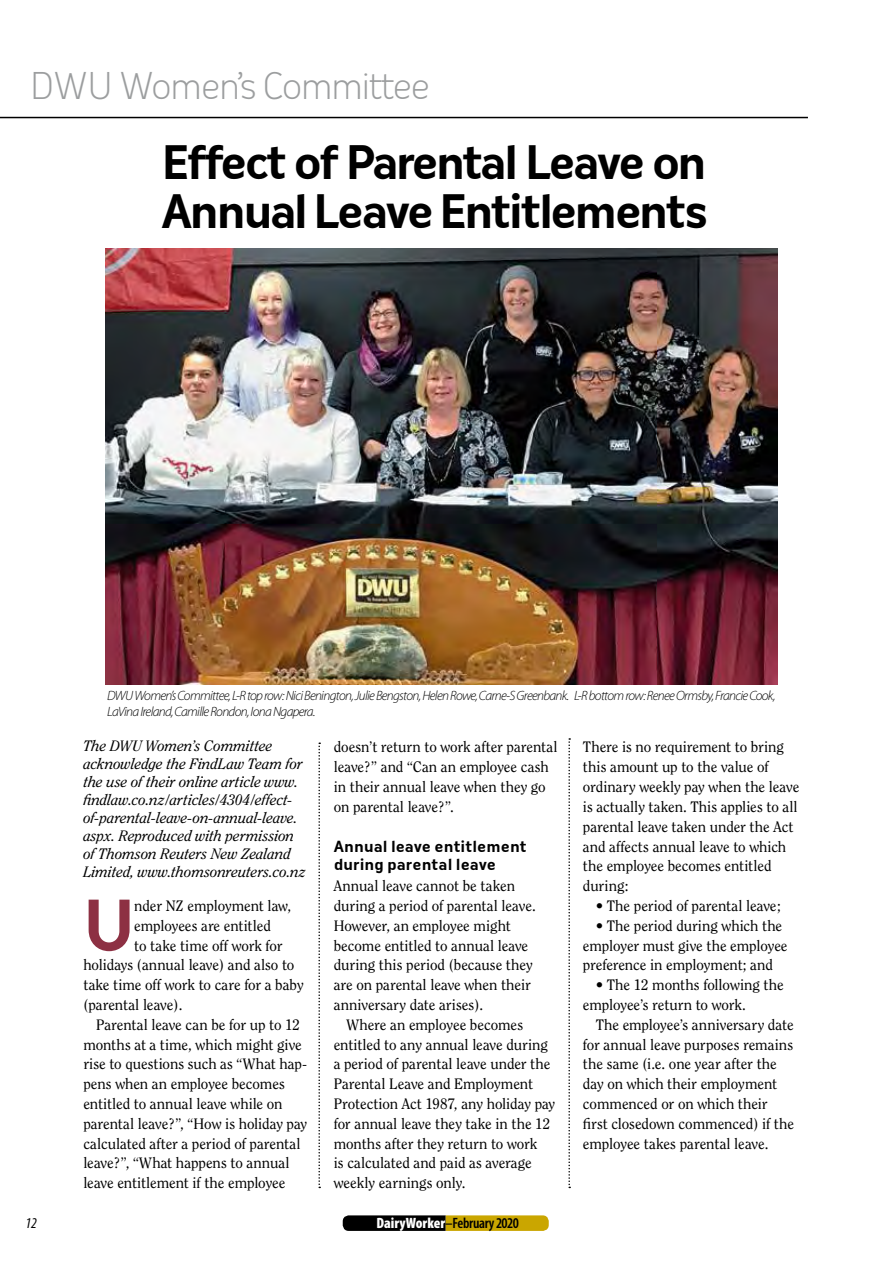
<style>
.page{position:relative;width:893px;height:1263px;background:#fff}
.page>*{position:absolute;margin:0;border:0;box-sizing:border-box;transform-origin:0 0}
.t1{font:700 67.8px "Oceania";color:#8d3043}
.t2{font:700 45px/49.5px "Oceania";letter-spacing:-.06em;color:#000}
.t3{font:300 36px "Oceania";letter-spacing:-.06em;color:#9c9e9f}
.t4{font:15px/19.8px "Clearface";letter-spacing:-.005em;color:#000}
.t5{font:italic 15px/18px "Clearface";letter-spacing:-.005em;color:#000}
.t6{font:700 15px/18px "Oceania";letter-spacing:.005em;color:#000}
.t7{font:600 condensed 15px "Myriad Pro";letter-spacing:-.02em;color:#000}
.t8{font:italic condensed 15px "Myriad Pro";color:#000}
.t9{font:italic 300 13.5px/16.2px "Myriad Pro";letter-spacing:-.05em;color:#000}
.s1{font-weight:900;color:#fff}
</style>
<div class="page">
<svg style="left:343px;top:1215px;width:206px;height:16px;background:#6b5a0a"></svg>
<hr style="left:0;top:117px;width:808px;height:1px;background:#000">
<svg style="left:318px;top:742px;width:2px;height:446px"></svg>
<svg style="left:568px;top:738px;width:2px;height:450px"></svg>
<img style="left:106px;top:249px;width:672px;height:435px">
<h3 class="t3" style="left:29px;top:65px;width:403px">DWU Women’s Committee</h3>
<h2 class="t2" style="left:161px;top:138px;width:548px">Effect of Parental Leave on<br>Annual Leave Entitlements</h2>
<p class="t9" style="left:107px;top:687px;width:670px">DWU Women’s Committee, L-R top row: Nici Benington, Julie Bengston, Helen Rowe, Carne-S Greenbank. L-R bottom row: Renee Ormsby, Francie Cook,<br>LaVina Ireland, Camille Rondon, Iona Ngapera.</p>
<p class="t5" style="left:83px;top:737px;width:224px">The DWU Women’s Committee acknowledge the FindLaw Team for the use of their online article www. findlaw.co.nz/articles/4304/effect&shy;of-parental-leave-on-annual-leave. aspx. Reproduced with permission of Thomson Reuters New Zealand Limited, www.thomsonreuters.co.nz</p>
<h1 class="t1" style="left:83px;top:885px;width:53px">U</h1>
<p class="t4" style="left:134px;top:896px;width:159px">nder NZ employment law,</p>
<p class="t4" style="left:134px;top:916px;width:138px">employees are entitled</p>
<p class="t4" style="left:134px;top:935px;width:150px">to take time off work for</p>
<p class="t4" style="left:83px;top:955px;width:213px">holidays (annual leave) and also to</p>
<p class="t4" style="left:83px;top:975px;width:222px">take time off work to care for a baby</p>
<p class="t4" style="left:83px;top:995px;width:101px">(parental leave).</p>
<p class="t4" style="left:96px;top:1015px;width:205px">Parental leave can be for up to 12</p>
<p class="t4" style="left:83px;top:1034px;width:220px">months at a time, which might give</p>
<p class="t4" style="left:83px;top:1054px;width:225px">rise to questions such as “What hap-</p>
<p class="t4" style="left:83px;top:1074px;width:203px">pens when an employee becomes</p>
<p class="t4" style="left:83px;top:1094px;width:201px">entitled to annual leave while on</p>
<p class="t4" style="left:83px;top:1114px;width:225px">parental leave?”, “How is holiday pay</p>
<p class="t4" style="left:83px;top:1133px;width:219px">calculated after a period of parental</p>
<p class="t4" style="left:83px;top:1153px;width:208px">leave?”, “What happens to annual</p>
<p class="t4" style="left:83px;top:1173px;width:204px">leave entitlement if the employee</p>
<p class="t4" style="left:334px;top:737px;width:225px">doesn’t return to work after parental leave?” and “Can an employee cash in their annual leave when they go on parental leave?”.</p>
<p class="t6" style="left:334px;top:837px;width:195px">Annual leave entitlement during parental leave</p>
<p class="t4" style="left:334px;top:876px;width:203px">Annual leave cannot be taken during a period of parental leave.<br>However, an employee might become entitled to annual leave during this period (because they are on parental leave when their anniversary date arises).</p>
<p class="t4" style="left:334px;top:1015px;width:223px;text-indent:13px">Where an employee becomes entitled to any annual leave during a period of parental leave under the<br>Parental Leave and Employment<br>Protection Act 1987, any holiday pay for annual leave they take in the 12 months after they return to work<br>is calculated and paid as average weekly earnings only.</p>
<p class="t8" style="left:26px;top:1214px;width:13px">12</p>
<p class="t7" style="left:376px;top:1213px;width:144px"><span class="s1">DairyWorker</span>–February 2020</p>
<p class="t4" style="left:583px;top:737px;width:218px">There is no requirement to bring this amount up to the value of ordinary weekly pay when the leave is actually taken. This applies to all parental leave taken under the Act and affects annual leave to which the employee becomes entitled during:</p>
<p class="t4" style="left:596px;top:896px;width:187px">• The period of parental leave;</p>
<p class="t4" style="left:583px;top:916px;width:206px;text-indent:13px">• The period during which the employer must give the employee preference in employment; and</p>
<p class="t4" style="left:583px;top:975px;width:202px;text-indent:13px">• The 12 months following the employee’s return to work.</p>
<p class="t4" style="left:583px;top:1015px;width:213px;text-indent:13px">The employee’s anniversary date for annual leave purposes remains the same (i.e. one year after the day on which their employment commenced or on which their first closedown commenced) if the employee takes parental leave.</p>
</div>
